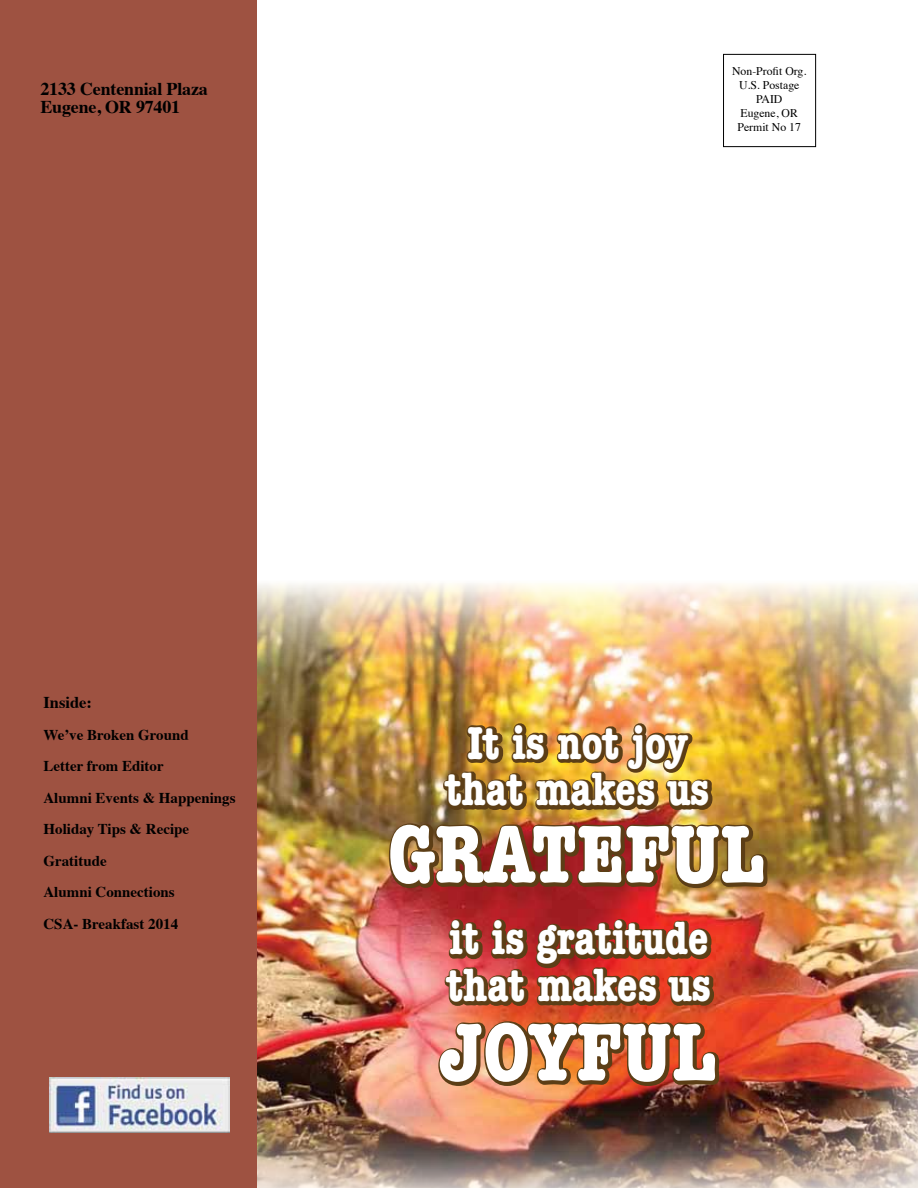
<style>
.page{position:relative;width:918px;height:1188px;background:#fff}
.page>*{position:absolute;margin:0;border:0;box-sizing:border-box;transform-origin:0 0}
.t1{font:700 condensed 82.5px "American Typewriter";color:#fff}
.t2{font:700 condensed 46.8px/46.8px "American Typewriter";color:#fff;text-align:center}
.t3{font:700 18px/18px "Times";letter-spacing:-.01em;color:#000}
.t4{font:700 16.5px "Times";color:#000}
.t5{font:700 15px/31.5px "Times";color:#000}
.t6{font:11.7px/14.1px "Times";color:#000;text-align:center}
</style>
<div class="page">
<img style="left:256px;top:580px;width:662px;height:608px">
<div style="left:0;top:0;width:256px;height:1188px;background:#9e5241"></div>
<div style="left:723px;top:54px;width:93px;height:93px;border:1px solid #000"></div>
<img style="left:50px;top:1078px;width:180px;height:54px">
<img style="left:440px;top:721px;width:275px;height:92px">
<img style="left:386px;top:821px;width:384px;height:71px">
<svg style="left:442px;top:916px;width:275px;height:93px;background:#913b21"></svg>
<img style="left:436px;top:1019px;width:286px;height:70px">
<p class="t3" style="left:40px;top:78px;width:169px">2133 Centennial Plaza<br>Eugene, OR 97401</p>
<p class="t6" style="left:732px;top:63px;width:76px">Non-Profit Org.<br>U.S. Postage<br>PAID<br>Eugene, OR<br>Permit No 17</p>
<p class="t4" style="left:44px;top:687px;width:50px">Inside:</p>
<p class="t5" style="left:44px;top:717px;width:194px">We’ve Broken Ground<br>Letter from Editor<br>Alumni Events &amp; Happenings<br>Holiday Tips &amp; Recipe<br>Gratitude<br>Alumni Connections<br>CSA- Breakfast 2014</p>
<h2 class="t2" style="left:445px;top:719px;width:266px">It is not joy that makes us</h2>
<h1 class="t1" style="left:388px;top:805px;width:379px">GRATEFUL</h1>
<h2 class="t2" style="left:447px;top:915px;width:266px;text-align:left">it is gratitude that makes us</h2>
<h1 class="t1" style="left:439px;top:1003px;width:279px">JOYFUL</h1>
</div>
